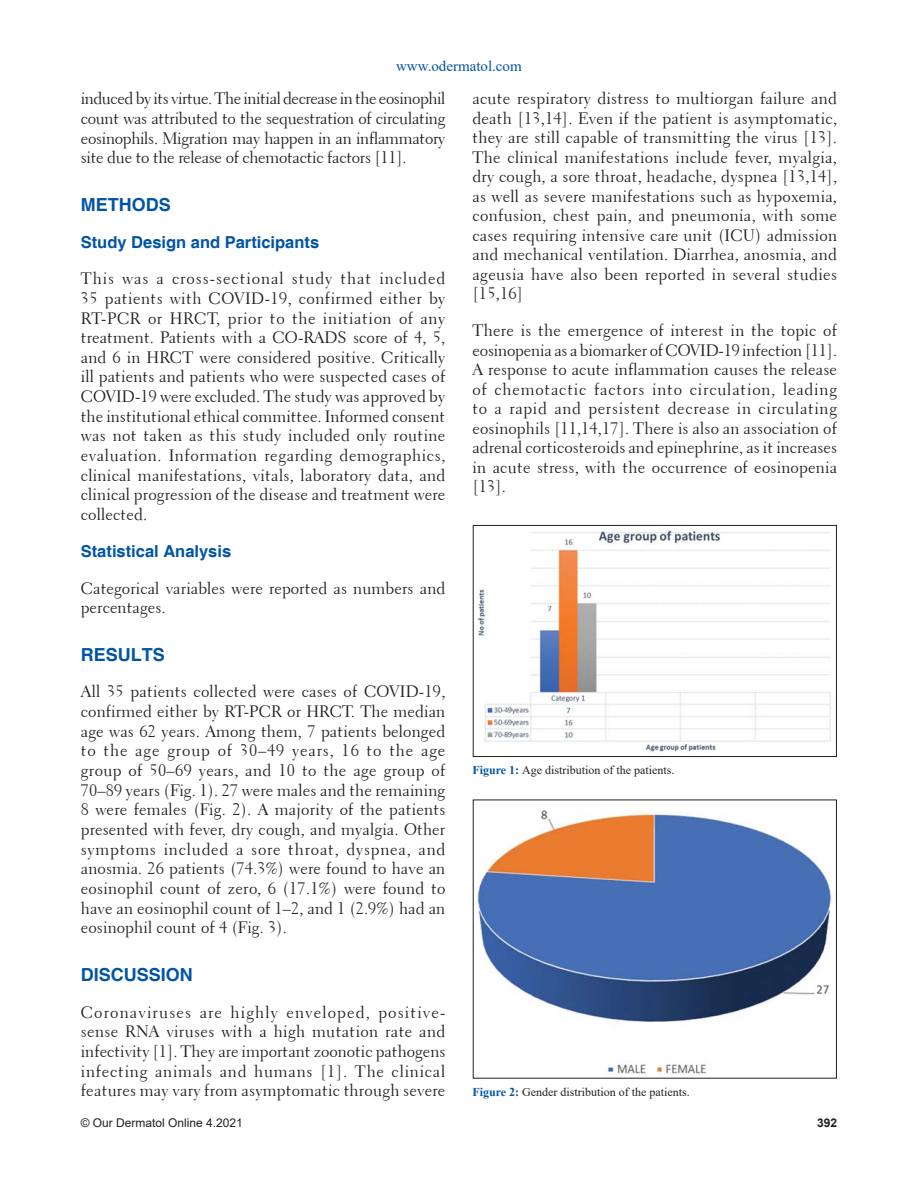
<style>
.page{position:relative;width:918px;height:1188px;background:#fff}
.page>*{position:absolute;margin:0;border:0;box-sizing:border-box;transform-origin:0 0}
.t1{font:700 18px "Helvetica";color:#0054a6}
.t2{font:16.5px/19.6px "Transitional 521 BT Roman A";letter-spacing:.005em;color:#231f20;text-align:justify}
.t3{font:700 16.5px "Helvetica";color:#0054a6}
.t4{font:15px "Times New Roman";color:#0054a6}
.t5{font:12px "Times New Roman";color:#231f20}
.t6{font:12px "Arial";color:#231f20}
.t7{font:700 12px "Arial";color:#231f20}
.s1{font-weight:700;color:#0054a6}
</style>
<div class="page">
<img style="left:477px;top:530px;width:354px;height:222px">
<div style="left:473px;top:525px;width:364px;height:232px;border:1px solid #231f20"></div>
<img style="left:477px;top:810px;width:355px;height:264px">
<p class="t4" style="left:396px;top:58px;width:127px">www.odermatol.com</p>
<p class="t2" style="left:81px;top:89px;width:366px">induced by its virtue. The initial decrease in the eosinophil count was attributed to the sequestration of circulating eosinophils. Migration may happen in an inflammatory site due to the release of chemotactic factors [11].</p>
<p class="t1" style="left:81px;top:194px;width:92px">METHODS</p>
<p class="t3" style="left:81px;top:232px;width:240px">Study Design and Participants</p>
<p class="t2" style="left:81px;top:269px;width:366px">This was a cross-sectional study that included 35 patients with COVID-19, confirmed either by RT-PCR or HRCT, prior to the initiation of any treatment. Patients with a CO-RADS score of 4, 5, and 6 in HRCT were considered positive. Critically ill patients and patients who were suspected cases of COVID-19 were excluded. The study was approved by the institutional ethical committee. Informed consent was not taken as this study included only routine evaluation. Information regarding demographics, clinical manifestations, vitals, laboratory data, and clinical progression of the disease and treatment were collected.</p>
<p class="t3" style="left:81px;top:542px;width:152px">Statistical Analysis</p>
<p class="t2" style="left:81px;top:578px;width:366px">Categorical variables were reported as numbers and percentages.</p>
<p class="t1" style="left:81px;top:644px;width:86px">RESULTS</p>
<p class="t2" style="left:81px;top:682px;width:366px">All 35 patients collected were cases of COVID-19, confirmed either by RT-PCR or HRCT. The median age was 62 years. Among them, 7 patients belonged to the age group of 30–49 years, 16 to the age group of 50–69 years, and 10 to the age group of 70–89 years (Fig. 1). 27 were males and the remaining 8 were females (Fig. 2). A majority of the patients presented with fever, dry cough, and myalgia. Other symptoms included a sore throat, dyspnea, and anosmia. 26 patients (74.3%) were found to have an eosinophil count of zero, 6 (17.1%) were found to have an eosinophil count of 1–2, and 1 (2.9%) had an eosinophil count of 4 (Fig. 3).</p>
<p class="t1" style="left:81px;top:964px;width:114px">DISCUSSION</p>
<p class="t2" style="left:81px;top:1002px;width:366px">Coronaviruses are highly enveloped, positive&shy;sense RNA viruses with a high mutation rate and infectivity [1]. They are important zoonotic pathogens infecting animals and humans [1]. The clinical features may vary from asymptomatic through severe</p>
<p class="t2" style="left:473px;top:89px;width:366px">acute respiratory distress to multiorgan failure and death [13,14]. Even if the patient is asymptomatic, they are still capable of transmitting the virus [13].<br>The clinical manifestations include fever, myalgia, dry cough, a sore throat, headache, dyspnea [13,14], as well as severe manifestations such as hypoxemia, confusion, chest pain, and pneumonia, with some cases requiring intensive care unit (ICU) admission and mechanical ventilation. Diarrhea, anosmia, and ageusia have also been reported in several studies [15,16]</p>
<p class="t2" style="left:473px;top:321px;width:366px">There is the emergence of interest in the topic of eosinopenia as a biomarker of COVID-19 infection [11].<br>A response to acute inflammation causes the release of chemotactic factors into circulation, leading to a rapid and persistent decrease in circulating eosinophils [11,14,17]. There is also an association of adrenal corticosteroids and epinephrine, as it increases in acute stress, with the occurrence of eosinopenia [13].</p>
<p class="t5" style="left:472px;top:763px;width:203px"><span class="s1">Figure 1:</span> Age distribution of the patients.</p>
<p class="t5" style="left:472px;top:1085px;width:219px"><span class="s1">Figure 2:</span> Gender distribution of the patients.</p>
<p class="t6" style="left:81px;top:1116px;width:164px">© Our Dermatol Online 4.2021</p>
<p class="t7" style="left:817px;top:1116px;width:22px">392</p>
</div>
